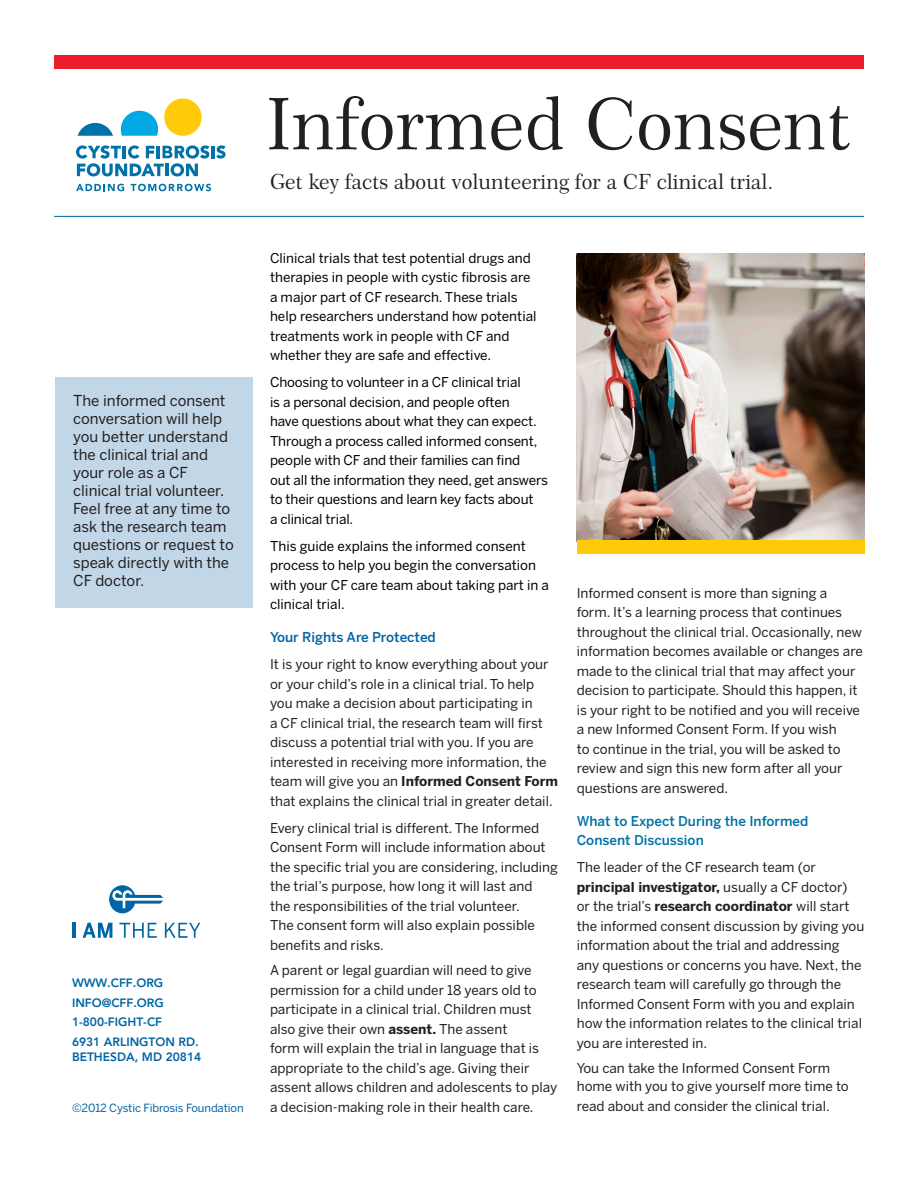
<style>
.page{position:relative;width:918px;height:1188px;background:#fff}
.page>*{position:absolute;margin:0;border:0;box-sizing:border-box;transform-origin:0 0}
.t1{font:72px "Century 751 BT Roman B";color:#231f20}
.t2{font:21px "Century 751 BT Roman B";color:#231f20}
.t3{font:15px/18px "Benton Sans";color:#231f20}
.t4{font:13.5px/19.5px "Benton Sans";color:#231f20}
.t5{font:13.5px/19.5px "Benton Sans";letter-spacing:-.01em;color:#000}
.t6{font:500 13.5px/19.5px "Benton Sans";color:#0072a7}
.t7{font:500 13.5px "Benton Sans";color:#0065a4}
.t8{font:800 12px/19.5px "Avenir";color:#0065a4}
.t9{font:11.25px "Benton Sans";letter-spacing:-.01em;color:#0065a4}
.s1{font-weight:700}
</style>
<div class="page">
<div style="left:54px;top:55px;width:810px;height:14px;background:#ee1b2d"></div>
<div style="left:55px;top:377px;width:198px;height:231px;background:#c1d7e8"></div>
<hr style="left:54px;top:216px;width:810px;height:1px;background:#0065a4">
<svg style="left:76px;top:184px;width:48px;height:7px"></svg>
<svg style="left:131px;top:184px;width:80px;height:7px"></svg>
<svg style="left:78px;top:123px;width:35px;height:13px"></svg>
<svg style="left:121px;top:111px;width:37px;height:25px"></svg>
<div style="left:164px;top:98px;width:38px;height:38px;background:#feca0a;border-radius:18px"></div>
<hr style="left:211px;top:146px;width:4px;height:12px;background:#0072a7">
<svg style="left:216px;top:145px;width:10px;height:14px"></svg>
<svg style="left:76px;top:145px;width:133px;height:31px"></svg>
<hr style="left:72px;top:923px;width:3px;height:15px;background:#0065a4">
<svg style="left:83px;top:923px;width:29px;height:15px"></svg>
<svg style="left:119px;top:923px;width:38px;height:15px"></svg>
<svg style="left:165px;top:923px;width:35px;height:15px"></svg>
<svg style="left:109px;top:885px;width:54px;height:28px"></svg>
<img style="left:577px;top:254px;width:288px;height:287px">
<div style="left:577px;top:541px;width:288px;height:13px;background:#feca0a"></div>
<p class="t3" style="left:73px;top:392px;width:162px">The informed consent conversation will help you better understand the clinical trial and your role as a CF clinical trial volunteer.<br>Feel free at any time to ask the research team questions or request to speak directly with the<br>CF doctor.</p>
<p class="t8" style="left:72px;top:974px;width:128px">WWW.CFF.ORG<br>INFO@CFF.ORG<br>1-800-FIG HT-CF<br>6931 ARLINGTON RD.</p>
<p class="t8" style="left:72px;top:1047px;width:131px">BETH ESDA, MD 20814</p>
<p class="t9" style="left:72px;top:1101px;width:173px">©2012 Cystic Fibrosis Foundation</p>
<h1 class="t1" style="left:266px;top:80px;width:587px">Informed Consent</h1>
<h2 class="t2" style="left:270px;top:169px;width:505px">Get key facts about volunteering for a CF clinical trial.</h2>
<p class="t5" style="left:270px;top:248px;width:268px">Clinical trials that test potential drugs and therapies in people with cystic fibrosis are a major part of CF research. These trials help researchers understand how potential treatments work in people with CF and whether they are safe and effective.</p>
<p class="t5" style="left:270px;top:372px;width:280px">Choosing to volunteer in a CF clinical trial<br>is a personal decision, and people often<br>have questions about what they can expect.<br>Through a process called informed consent, people with CF and their families can find<br>out all the information they need, get answers to their questions and learn key facts about<br>a clinical trial.</p>
<p class="t5" style="left:270px;top:536px;width:281px">This guide explains the informed consent process to help you begin the conversation with your CF care team about taking part in a clinical trial.</p>
<p class="t7" style="left:270px;top:629px;width:167px">Your Rights Are Protected</p>
<p class="t4" style="left:270px;top:654px;width:290px">It is your right to know everything about your or your child’s role in a clinical trial. To help you make a decision about participating in<br>a CF clinical trial, the research team will first discuss a potential trial with you. If you are interested in receiving more information, the team will give you an <span class="s1">Informed Consent Form </span>that explains the clinical trial in greater detail.</p>
<p class="t4" style="left:270px;top:818px;width:289px">Every clinical trial is different. The Informed Consent Form will include information about the specific trial you are considering, including the trial’s purpose, how long it will last and<br>the responsibilities of the trial volunteer.<br>The consent form will also explain possible benefits and risks.</p>
<p class="t4" style="left:270px;top:960px;width:289px">A parent or legal guardian will need to give permission for a child under 18 years old to participate in a clinical trial. Children must also give their own <span class="s1">assent.</span> The assent<br>form will explain the trial in language that is appropriate to the child’s age. Giving their assent allows children and adolescents to play a decision-making role in their health care.</p>
<p class="t4" style="left:577px;top:583px;width:288px">Informed consent is more than signing a form. It’s a learning process that continues throughout the clinical trial. Occasionally, new information becomes available or changes are made to the clinical trial that may affect your decision to participate. Should this happen, it is your right to be notified and you will receive a new Informed Consent Form. If you wish<br>to continue in the trial, you will be asked to review and sign this new form after all your questions are answered.</p>
<p class="t6" style="left:577px;top:811px;width:233px">What to Expect During the Informed<br>Consent Discussion</p>
<p class="t4" style="left:577px;top:857px;width:289px">The leader of the CF research team (or <span class="s1">principal investigator,</span> usually a CF doctor)<br>or the trial’s <span class="s1">research coordinator</span> will start the informed consent discussion by giving you information about the trial and addressing any questions or concerns you have. Next, the research team will carefully go through the Informed Consent Form with you and explain how the information relates to the clinical trial you are interested in.</p>
<p class="t4" style="left:577px;top:1059px;width:274px;line-height:18px">You can take the Informed Consent Form home with you to give yourself more time to</p>
<p class="t4" style="left:577px;top:1096px;width:255px">read about and consider the clinical trial.</p>
</div>
